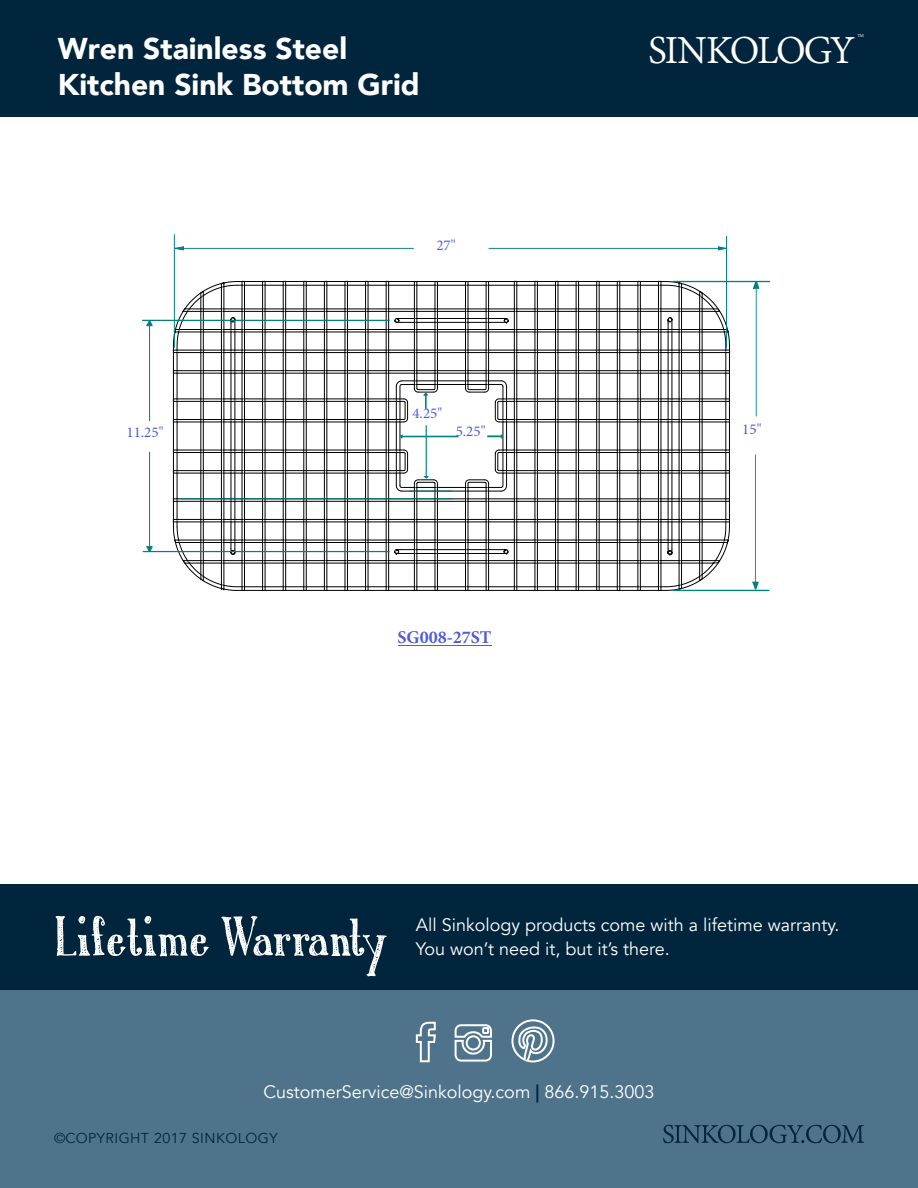
<style>
.page{position:relative;width:918px;height:1188px;background:#fff}
.page>*{position:absolute;margin:0;border:0;box-sizing:border-box;transform-origin:0 0}
.t1{font:53.25px "Austie Bost Roman Holiday Sketch";color:#fff}
.t2{font:43.05px "Adobe Devanagari";letter-spacing:-.055em;color:#fff}
.t3{font:900 30px/36px "Avenir";color:#fff}
.t4{font:18px/24px "Avenir";color:#fff}
.t5{font:700 18px "Minion Pro";color:#4f5cd6}
.t6{font:15px "Minion Pro";color:#4f5cd6}
.t7{font:14.25px "Avenir";letter-spacing:.03em;color:#00253d}
.t8{font:4.95px "Adobe Devanagari";color:#fff}
.s1{font-weight:800;color:#00253d}
</style>
<div class="page">
<div style="left:0;top:885px;width:918px;height:303px;background:#4f738a"></div>
<div style="left:0;top:0;width:918px;height:117px;background:#00253d"></div>
<div style="left:0;top:885px;width:918px;height:105px;background:#00253d"></div>
<svg style="left:415px;top:1021px;width:21px;height:42px"></svg>
<svg style="left:454px;top:1024px;width:38px;height:38px"></svg>
<svg style="left:511px;top:1019px;width:44px;height:44px"></svg>
<svg style="left:663px;top:1125px;width:201px;height:18px"></svg>
<hr style="left:673px;top:281px;width:97px;height:1px;background:#008080">
<hr style="left:673px;top:590px;width:96px;height:1px;background:#008080">
<hr style="left:143px;top:551px;width:246px;height:1px;background:#008080">
<hr style="left:142px;top:320px;width:248px;height:1px;background:#008080">
<svg style="left:752px;top:582px;width:7px;height:8px"></svg>
<svg style="left:753px;top:280px;width:6px;height:9px"></svg>
<hr style="left:755px;top:455px;width:1px;height:133px;background:#008080">
<hr style="left:756px;top:282px;width:1px;height:134px;background:#008080">
<svg style="left:146px;top:546px;width:7px;height:7px"></svg>
<svg style="left:146px;top:321px;width:7px;height:5px"></svg>
<hr style="left:149px;top:452px;width:1px;height:99px;background:#008080">
<hr style="left:149px;top:321px;width:1px;height:100px;background:#008080">
<svg style="left:175px;top:247px;width:9px;height:3px"></svg>
<svg style="left:718px;top:247px;width:8px;height:3px"></svg>
<hr style="left:175px;top:248px;width:238px;height:1px;background:#008080">
<hr style="left:489px;top:248px;width:236px;height:1px;background:#008080">
<hr style="left:174px;top:235px;width:1px;height:113px;background:#008080">
<hr style="left:726px;top:236px;width:1px;height:112px;background:#008080">
<svg style="left:172px;top:280px;width:559px;height:311px"></svg>
<hr style="left:398px;top:645px;width:93px;height:1px;background:#4f5cd6">
<h3 class="t3" style="left:58px;top:30px;width:364px">Wren Stainless Steel<br>Kitchen Sink Bottom Grid</h3>
<p class="t6" style="left:436px;top:235px;width:21px">27"</p>
<p class="t6" style="left:412px;top:403px;width:31px">4.25"</p>
<p class="t8" style="left:857px;top:33px;width:8px">TM</p>
<p class="t2" style="left:648px;top:26px;width:209px">SINKOLOGY</p>
<p class="t6" style="left:127px;top:422px;width:38px">11.25"</p>
<p class="t6" style="left:456px;top:422px;width:31px">5.25"</p>
<p class="t6" style="left:742px;top:419px;width:21px">15"</p>
<p class="t5" style="left:398px;top:625px;width:95px">SG008-27ST</p>
<p class="t1" style="left:54px;top:905px;width:335px">Lifetime Warranty</p>
<p class="t4" style="left:416px;top:913px;width:425px">All Sinkology products come with a lifetime warranty.<br>You won’t need it, but it’s there.</p>
<p class="t4" style="left:264px;top:1080px;width:392px">CustomerService@Sinkology.com <span class="s1">|</span> 866.915.3003</p>
<p class="t7" style="left:54px;top:1130px;width:225px">©COPYRIGHT 2017 SINKOLOGY</p>
</div>
